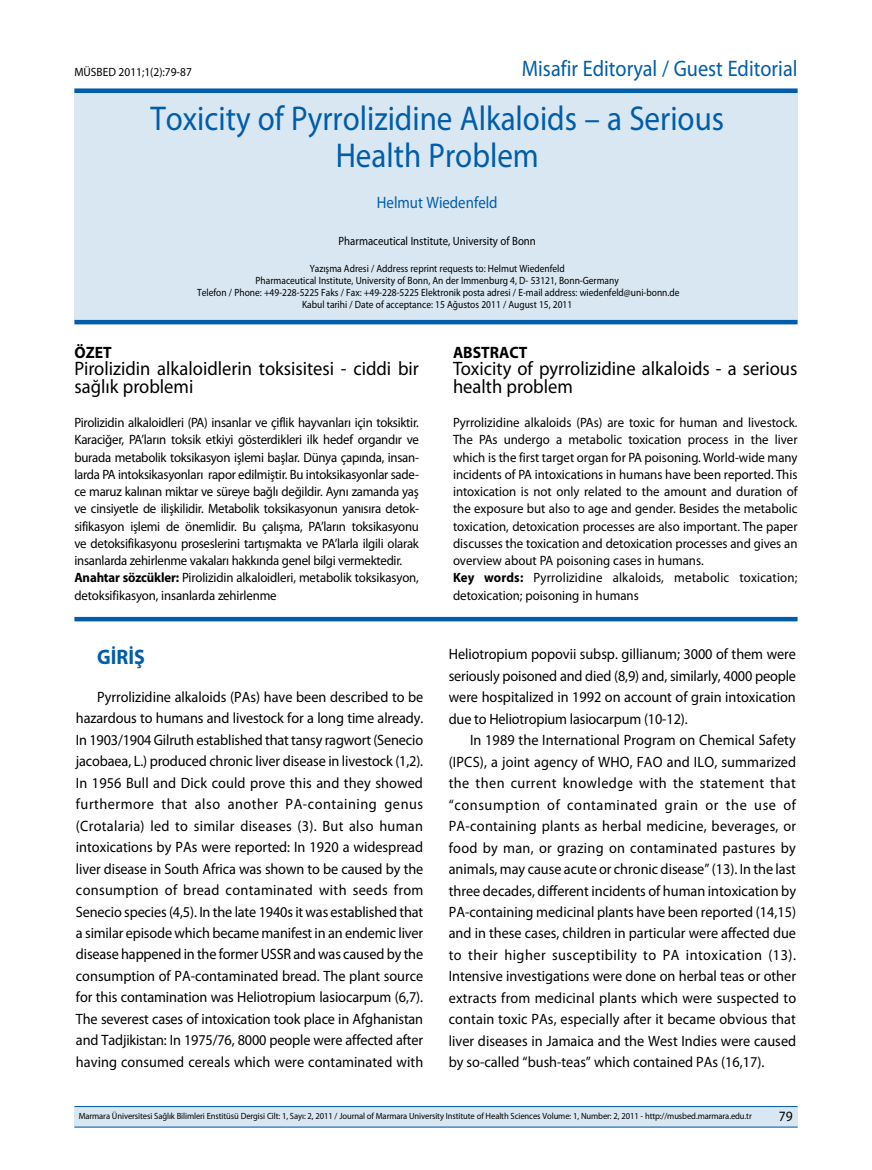
<style>
.page{position:relative;width:872px;height:1170px;background:#fff}
.page>*{position:absolute;margin:0;border:0;box-sizing:border-box;transform-origin:0 0}
.t1{font:34.5px/37.5px "Myriad Pro";color:#005daa;text-align:center;scale:.9 1}
.t2{font:22.5px "Myriad Pro";color:#005daa;scale:.9 1}
.t3{font:700 21px "Myriad Pro";color:#005daa;scale:.95 1}
.t4{font:19.5px/17.2px "Myriad Pro";color:#000;scale:.95 1}
.t5{font:16.5px "Myriad Pro";color:#005daa;scale:.9 1}
.t6{font:700 16.5px "Myriad Pro";color:#000;scale:.95 1}
.t7{font:15px/21.5px "Myriad Pro";color:#000;text-align:justify;scale:.95 1}
.t8{font:14.25px "Myriad Pro";color:#000;scale:.95 1}
.t9{font:13.5px/17.2px "Myriad Pro";letter-spacing:-.01em;color:#000;scale:.95 1}
.t10{font:12px "Myriad Pro";color:#000;scale:.9 1}
.t11{font:12px "Myriad Pro";color:#000;scale:.95 1}
.t12{font:10.5px/12px "Myriad Pro";color:#000;text-align:center;scale:.9 1}
.t13{font:9px "Myriad Pro";letter-spacing:-.01em;color:#000;scale:.95 1}
.s1{font-weight:700}
</style>
<div class="page">
<div style="left:74px;top:1106px;width:723px;height:21px;background:#d9e7f2"></div>
<hr style="left:74px;top:1126px;width:723px;height:1px;background:#005daa">
<hr style="left:74px;top:1106px;width:723px;height:1px;background:#005daa">
<div style="left:74px;top:88px;width:723px;height:233px;background:#d9e7f2"></div>
<hr style="left:74px;top:320px;width:723px;height:4px;background:#005daa">
<hr style="left:74px;top:617px;width:723px;height:4px;background:#005daa">
<div style="left:74px;top:88px;width:723px;height:5px;background:#005daa"></div>
<p class="t11" style="left:74px;top:65px;width:125px">MÜSBED 2011;1(2):79-87</p>
<h2 class="t2" style="left:522px;top:55px;width:308px">Misafir Editoryal / Guest Editorial</h2>
<h1 class="t1" style="left:150px;top:99px;width:639px">Toxicity of Pyrrolizidine Alkaloids – a Serious<br>Health Problem</h1>
<p class="t5" style="left:377px;top:192px;width:136px">Helmut Wiedenfeld</p>
<p class="t10" style="left:338px;top:234px;width:221px">Pharmaceutical Institute, University of Bonn</p>
<p class="t12" style="left:197px;top:263px;width:537px">Yazışma Adresi / Address reprint requests to: Helmut Wiedenfeld<br>Pharmaceutical Institute, University of Bonn, An der Immenburg 4, D- 53121, Bonn-Germany<br>Telefon / Phone: +49-228-5225 Faks / Fax: +49-228-5225 Elektronik posta adresi / E-mail address: wiedenfeld@uni-bonn.de Kabul tarihi / Date of acceptance: 15 Ağustos 2011 / August 15, 2011</p>
<p class="t6" style="left:74px;top:342px;width:41px">ÖZET</p>
<h3 class="t4" style="left:74px;top:360px;width:364px">Pirolizidin alkaloidlerin toksisitesi - ciddi bir sağlık problemi</h3>
<p class="t9" style="left:74px;top:413px;width:364px">Pirolizidin alkaloidleri (PA) insanlar ve çiflik hayvanları için toksiktir.<br>Karaciğer, PA’ların toksik etkiyi gösterdikleri ilk hedef organdır ve burada metabolik toksikasyon işlemi başlar. Dünya çapında, insan&shy;larda PA intoksikasyonları rapor edilmiştir. Bu intoksikasyonlar sade&shy;ce maruz kalınan miktar ve süreye bağlı değildir. Aynı zamanda yaş ve cinsiyetle de ilişkilidir. Metabolik toksikasyonun yanısıra detok&shy;sifikasyon işlemi de önemlidir. Bu çalışma, PA’ların toksikasyonu ve detoksifikasyonu proseslerini tartışmakta ve PA’larla ilgili olarak insanlarda zehirlenme vakaları hakkında genel bilgi vermektedir.<br><span class="s1">Anahtar sözcükler:</span> Pirolizidin alkaloidleri, metabolik toksikasyon, detoksifikasyon, insanlarda zehirlenme</p>
<h3 class="t3" style="left:97px;top:643px;width:52px">GİRİŞ</h3>
<p class="t7" style="left:76px;top:686px;width:367px;text-indent:21px">Pyrrolizidine alkaloids (PAs) have been described to be hazardous to humans and livestock for a long time already.<br>In 1903/1904 Gilruth established that tansy ragwort (Senecio jacobaea, L.) produced chronic liver disease in livestock (1,2).<br>In 1956 Bull and Dick could prove this and they showed furthermore that also another PA-containing genus (Crotalaria) led to similar diseases (3). But also human intoxications by PAs were reported: In 1920 a widespread liver disease in South Africa was shown to be caused by the consumption of bread contaminated with seeds from Senecio species (4,5). In the late 1940s it was established that a similar episode which became manifest in an endemic liver disease happened in the former USSR and was caused by the consumption of PA-contaminated bread. The plant source for this contamination was Heliotropium lasiocarpum (6,7).<br>The severest cases of intoxication took place in Afghanistan and Tadjikistan: In 1975/76, 8000 people were affected after having consumed cereals which were contaminated with</p>
<p class="t6" style="left:453px;top:342px;width:80px">ABSTRACT</p>
<h3 class="t4" style="left:453px;top:360px;width:364px">Toxicity of pyrrolizidine alkaloids - a serious health problem</h3>
<p class="t9" style="left:453px;top:413px;width:364px">Pyrrolizidine alkaloids (PAs) are toxic for human and livestock.<br>The PAs undergo a metabolic toxication process in the liver which is the first target organ for PA poisoning. World-wide many incidents of PA intoxications in humans have been reported. This intoxication is not only related to the amount and duration of the exposure but also to age and gender. Besides the metabolic toxication, detoxication processes are also important. The paper discusses the toxication and detoxication processes and gives an overview about PA poisoning cases in humans.<br><span class="s1">Key words:</span> Pyrrolizidine alkaloids, metabolic toxication; detoxication; poisoning in humans</p>
<p class="t7" style="left:449px;top:643px;width:367px">Heliotropium popovii subsp. gillianum; 3000 of them were seriously poisoned and died (8,9) and, similarly, 4000 people were hospitalized in 1992 on account of grain intoxication due to Heliotropium lasiocarpum (10-12).</p>
<p class="t7" style="left:449px;top:729px;width:367px;text-indent:21px">In 1989 the International Program on Chemical Safety (IPCS), a joint agency of WHO, FAO and ILO, summarized the then current knowledge with the statement that “consumption of contaminated grain or the use of PA-containing plants as herbal medicine, beverages, or food by man, or grazing on contaminated pastures by animals, may cause acute or chronic disease” (13). In the last three decades, different incidents of human intoxication by PA-containing medicinal plants have been reported (14,15) and in these cases, children in particular were affected due to their higher susceptibility to PA intoxication (13).<br>Intensive investigations were done on herbal teas or other extracts from medicinal plants which were suspected to contain toxic PAs, especially after it became obvious that liver diseases in Jamaica and the West Indies were caused by so-called “bush-teas” which contained PAs (16,17).</p>
<p class="t13" style="left:79px;top:1110px;width:710px">Marmara Üniversitesi Sağlık Bilimleri Enstitüsü Dergisi Cilt: 1, Sayı: 2, 2011 / Journal of Marmara University Institute of Health Sciences Volume: 1, Number: 2, 2011 - http://musbed.marmara.edu.tr</p>
<p class="t8" style="left:778px;top:1107px;width:16px">79</p>
</div>
